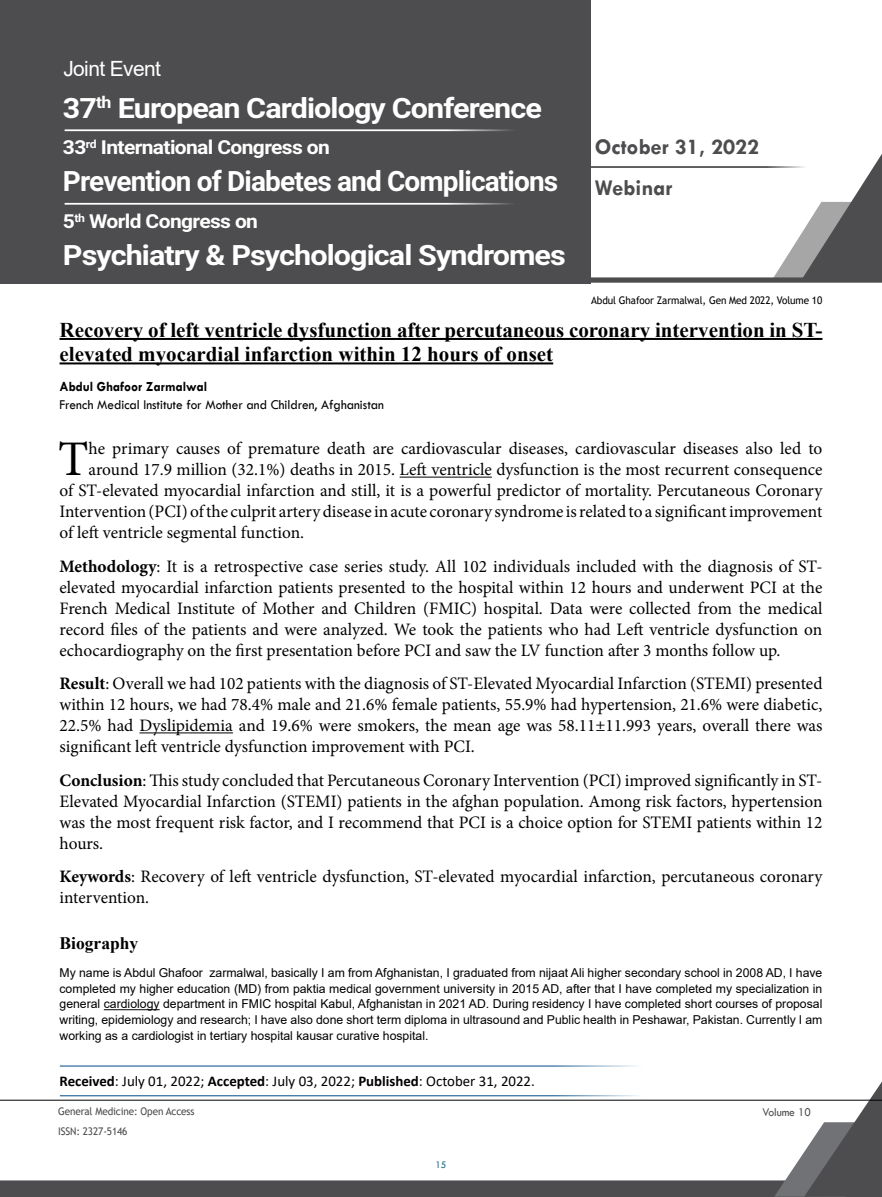
<style>
.page{position:relative;width:882px;height:1197px;background:#fff}
.page>*{position:absolute;margin:0;border:0;box-sizing:border-box;transform-origin:0 0}
.t1{font:49.88px "Minion Pro";color:#000}
.t2{font:700 28px "Roboto";letter-spacing:-.03em;color:#fff;scale:1.09 1}
.t3{font:700 28px "Roboto";letter-spacing:-.03em;color:#fff}
.t4{font:700 22.75px/41.1px "Tw Cen";color:#4d4d4f}
.t5{font:700 21px/24.5px "Times New Roman";color:#000}
.t6{font:21px "Arial";letter-spacing:-.03em;color:#fff}
.t7{font:700 19.25px "Roboto";letter-spacing:-.03em;color:#fff;scale:1.09 1}
.t8{font:17.5px/21px "Minion Pro";color:#000;text-align:justify}
.t9{font:700 17.5px "Times New Roman";color:#000}
.t10{font:14.88px "Calibri";color:#000}
.t11{font:14px "Tw Cen";color:#000;scale:.95 1}
.t12{font:700 14px "Tw Cen";color:#000;scale:.95 1}
.t13{font:12.25px/15.8px "Arial";color:#000;text-align:justify}
.t14{font:12.25px "Tw Cen";letter-spacing:-.01em;color:#4d4d4f;scale:.95 1}
.t15{font:10.5px "Trebuchet MS";letter-spacing:-.01em;color:#000;scale:.95 1}
.t16{font:10.5px "Trebuchet MS";letter-spacing:-.01em;color:#4d4d4f;scale:.95 1}
.t17{font:10.5px "Tw Cen";color:#15697e;scale:.95 1}
.s1{font-weight:700}
</style>
<div class="page">
<svg style="left:0;top:1081px;width:882px;height:116px"></svg>
<hr style="left:0;top:1100px;width:882px;height:1px;background:#000">
<div style="left:0;top:0;width:590px;height:283px;background:#4d4d4f"></div>
<svg style="left:64px;top:153px;width:818px;height:130px"></svg>
<hr style="left:65px;top:129px;width:477px;height:2px;background:#fff">
<hr style="left:65px;top:203px;width:477px;height:2px;background:#fff">
<hr style="left:60px;top:338px;width:762px;height:2px;background:#000">
<hr style="left:60px;top:362px;width:493px;height:2px;background:#000">
<hr style="left:400px;top:477px;width:92px;height:1px;background:#000">
<hr style="left:139px;top:732px;width:94px;height:1px;background:#000">
<hr style="left:104px;top:1009px;width:56px;height:1px;background:#000">
<hr style="left:60px;top:1066px;width:618px;height:1px;background:#004b84">
<hr style="left:60px;top:1095px;width:618px;height:1px;background:#004b84">
<p class="t6" style="left:63px;top:54px;width:99px">Joint Event</p>
<h2 class="t2" style="left:63px;top:88px;width:441px">37<sup>th</sup> European Cardiology Conference</h2>
<p class="t7" style="left:63px;top:134px;width:246px">33<sup>rd</sup> International Congress on</p>
<h2 class="t3" style="left:63px;top:162px;width:497px">Prevention of Diabetes and Complications</h2>
<p class="t7" style="left:63px;top:208px;width:180px">5<sup>th</sup> World Congress on</p>
<h2 class="t2" style="left:63px;top:235px;width:463px">Psychiatry &amp; Psychological Syndromes</h2>
<h3 class="t4" style="left:595px;top:126px;width:166px">October 31, 2022<br>Webinar</h3>
<p class="t15" style="left:591px;top:293px;width:245px">Abdul Ghafoor Zarmalwal, Gen Med 2022, Volume 10</p>
<p class="t5" style="left:60px;top:317px;width:764px">Recovery of left ventricle dysfunction after percutaneous coronary intervention in ST&shy;elevated myocardial infarction within 12 hours of onset</p>
<p class="t12" style="left:60px;top:378px;width:157px">Abdul Ghafoor Zarmalwal</p>
<p class="t11" style="left:60px;top:396px;width:343px">French Medical Institute for Mother and Children, Afghanistan</p>
<h1 class="t1" style="left:58px;top:426px;width:32px">T</h1>
<p class="t8" style="left:89px;top:438px;width:735px">he primary causes of premature death are cardiovascular diseases, cardiovascular diseases also led to</p>
<p class="t8" style="left:89px;top:459px;width:735px">around 17.9 million (32.1%) deaths in 2015. Left ventricle dysfunction is the most recurrent consequence</p>
<p class="t8" style="left:60px;top:480px;width:764px">of ST-elevated myocardial infarction and still, it is a powerful predictor of mortality. Percutaneous Coronary</p>
<p class="t8" style="left:60px;top:501px;width:764px">Intervention (PCI) of the culprit artery disease in acute coronary syndrome is related to a significant improvement</p>
<p class="t8" style="left:60px;top:522px;width:246px">of left ventricle segmental function.</p>
<p class="t8" style="left:60px;top:556px;width:765px"><span class="s1">Methodology</span>: It is a retrospective case series study. All 102 individuals included with the diagnosis of ST&shy;elevated myocardial infarction patients presented to the hospital within 12 hours and underwent PCI at the French Medical Institute of Mother and Children (FMIC) hospital. Data were collected from the medical record files of the patients and were analyzed. We took the patients who had Left ventricle dysfunction on echocardiography on the first presentation before PCI and saw the LV function after 3 months follow up.</p>
<p class="t8" style="left:60px;top:673px;width:765px"><span class="s1">Result</span>: Overall we had 102 patients with the diagnosis of ST-Elevated Myocardial Infarction (STEMI) presented within 12 hours, we had 78.4% male and 21.6% female patients, 55.9% had hypertension, 21.6% were diabetic, 22.5% had Dyslipidemia and 19.6% were smokers, the mean age was 58.11±11.993 years, overall there was significant left ventricle dysfunction improvement with PCI.</p>
<p class="t8" style="left:60px;top:770px;width:765px"><span class="s1">Conclusion</span>: This study concluded that Percutaneous Coronary Intervention (PCI) improved significantly in ST-Elevated Myocardial Infarction (STEMI) patients in the afghan population. Among risk factors, hypertension was the most frequent risk factor, and I recommend that PCI is a choice option for STEMI patients within 12 hours.</p>
<p class="t8" style="left:60px;top:866px;width:764px"><span class="s1">Keywords</span>: Recovery of left ventricle dysfunction, ST-elevated myocardial infarction, percutaneous coronary intervention.</p>
<p class="t9" style="left:60px;top:930px;width:80px">Biography</p>
<p class="t13" style="left:60px;top:965px;width:764px">My name is Abdul Ghafoor zarmalwal, basically I am from Afghanistan, I graduated from nijaat Ali higher secondary school in 2008 AD, I have completed my higher education (MD) from paktia medical government university in 2015 AD, after that I have completed my specialization in general cardiology department in FMIC hospital Kabul, Afghanistan in 2021 AD. During residency I have completed short courses of proposal writing, epidemiology and research; I have also done short term diploma in ultrasound and Public health in Peshawar, Pakistan. Currently I am working as a cardiologist in tertiary hospital kausar curative hospital.</p>
<p class="t10" style="left:60px;top:1071px;width:477px"><span class="s1">Received</span>: July 01, 2022; <span class="s1">Accepted</span>: July 03, 2022; <span class="s1">Published</span>: October 31, 2022.</p>
<p class="t16" style="left:58px;top:1105px;width:145px">General Medicine: Open Access</p>
<p class="t14" style="left:762px;top:1104px;width:53px">Volume 10</p>
<p class="t16" style="left:58px;top:1125px;width:75px">ISSN: 2327-5146</p>
<p class="t17" style="left:436px;top:1159px;width:13px">15</p>
</div>
